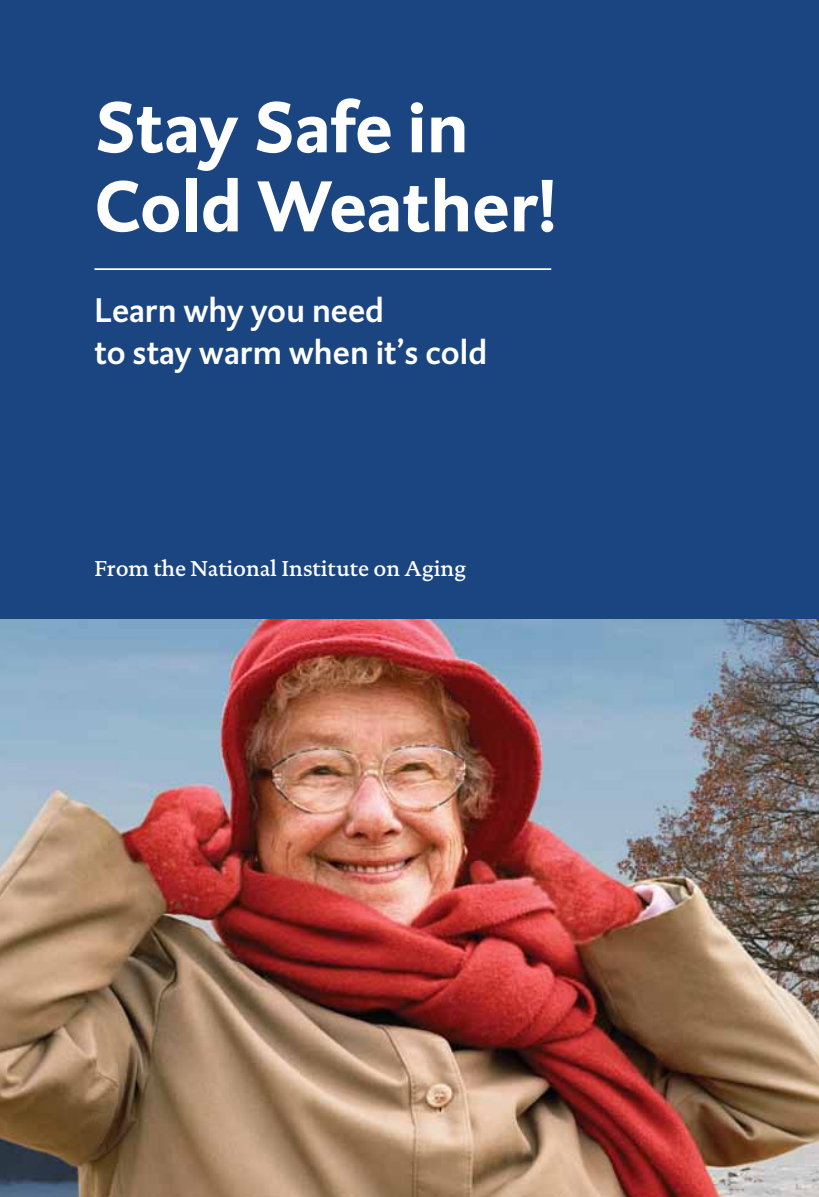
<style>
.page{position:relative;width:819px;height:1197px;background:#fff}
.page>*{position:absolute;margin:0;border:0;box-sizing:border-box;transform-origin:0 0}
.t1{font:700 73.5px/79.1px "DTL Caspari T";color:#fff}
.t2{font:35px/42px "DTL Caspari T Medium";color:#fff}
.t3{font:21.88px "DTL Documenta ST Medium";color:#fff}
</style>
<div class="page">
<img style="left:0;top:618px;width:819px;height:579px">
<div style="left:0;top:0;width:819px;height:618px;background:#1a4581"></div>
<hr style="left:94px;top:268px;width:457px;height:2px;background:#fff">
<h1 class="t1" style="left:94px;top:86px;width:463px">Stay Safe in<br>Cold Weather!</h1>
<p class="t2" style="left:94px;top:288px;width:394px">Learn why you need<br>to stay warm when it’s cold</p>
<p class="t3" style="left:94px;top:556px;width:373px">From the National Institute on Aging</p>
</div>
